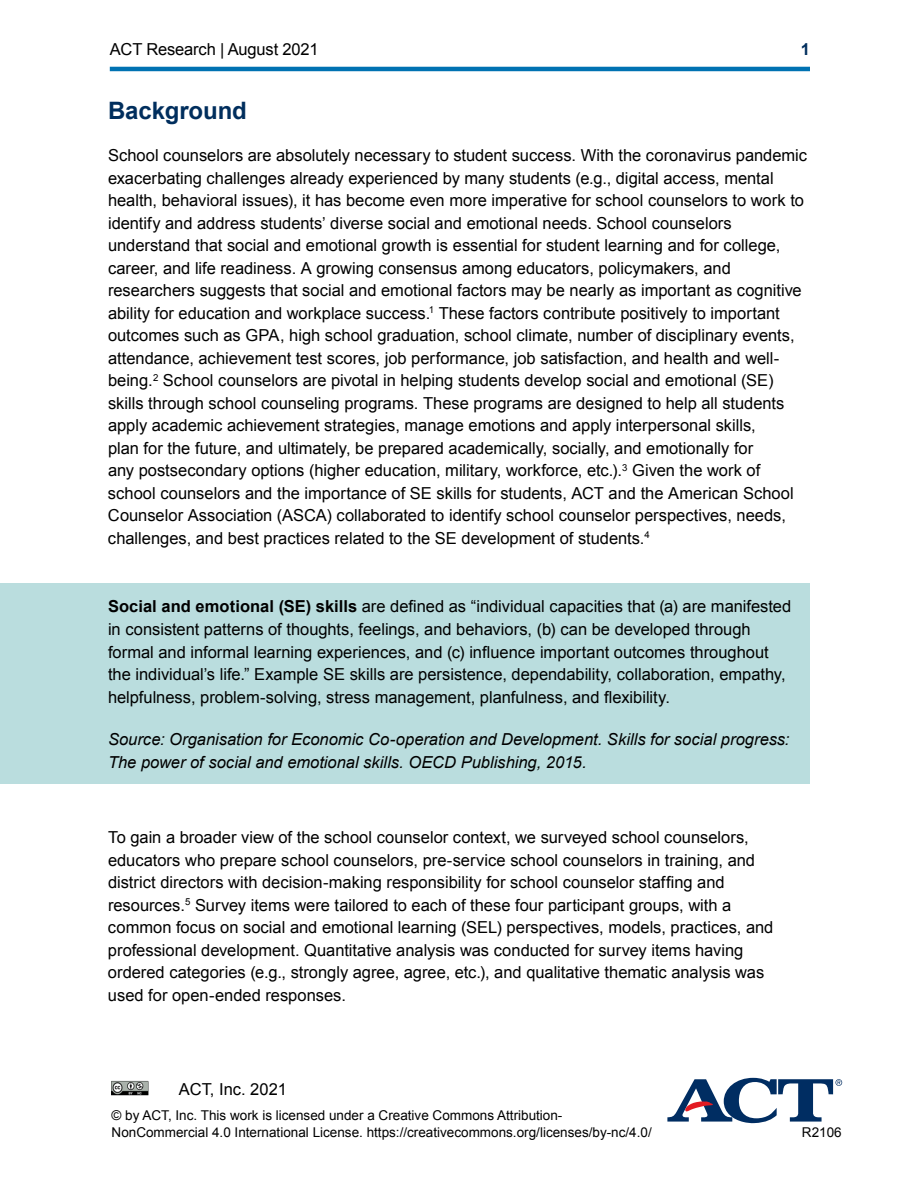
<style>
.page{position:relative;width:918px;height:1188px;background:#fff}
.page>*{position:absolute;margin:0;border:0;box-sizing:border-box;transform-origin:0 0}
.t1{font:700 24px "Arial";letter-spacing:-.005em;color:#002e5d}
.t2{font:16.5px/22.5px "Arial";color:#000}
.t3{font:italic 16.5px/22.5px "Arial";color:#000}
.t4{font:700 16.5px "Arial";color:#002e5d}
.t5{font:13.5px/16.5px "Arial";color:#000}
.s1{font-weight:700}
</style>
<div class="page">
<img style="left:111px;top:1080px;width:38px;height:16px">
<svg style="left:667px;top:1078px;width:175px;height:45px"></svg>
<div style="left:0;top:583px;width:810px;height:201px;background:#baddde"></div>
<hr style="left:110px;top:67px;width:700px;height:4px;background:#0072b2">
<p class="t2" style="left:110px;top:38px;width:210px">ACT Research | August 2021</p>
<p class="t4" style="left:801px;top:38px;width:11px">1</p>
<h2 class="t1" style="left:108px;top:94px;width:140px">Background</h2>
<p class="t2" style="left:108px;top:145px;width:701px">School counselors are absolutely necessary to student success. With the coronavirus pandemic exacerbating challenges already experienced by many students (e.g., digital access, mental health, behavioral issues), it has become even more imperative for school counselors to work to identify and address students’ diverse social and emotional needs. School counselors understand that social and emotional growth is essential for student learning and for college, career, and life readiness. A growing consensus among educators, policymakers, and researchers suggests that social and emotional factors may be nearly as important as cognitive ability for education and workplace success.<sup>1</sup> These factors contribute positively to important outcomes such as GPA, high school graduation, school climate, number of disciplinary events, attendance, achievement test scores, job performance, job satisfaction, and health and well&shy;being.<sup>2</sup> School counselors are pivotal in helping students develop social and emotional (SE) skills through school counseling programs. These programs are designed to help all students apply academic achievement strategies, manage emotions and apply interpersonal skills,<br>plan for the future, and ultimately, be prepared academically, socially, and emotionally for<br>any postsecondary options (higher education, military, workforce, etc.).<sup>3</sup> Given the work of school counselors and the importance of SE skills for students, ACT and the American School Counselor Association (ASCA) collaborated to identify school counselor perspectives, needs, challenges, and best practices related to the SE development of students.<sup>4</sup></p>
<p class="t2" style="left:108px;top:596px;width:685px"><span class="s1">Social and emotional (SE) skills</span> are defined as “individual capacities that (a) are manifested in consistent patterns of thoughts, feelings, and behaviors, (b) can be developed through formal and informal learning experiences, and (c) influence important outcomes throughout the individual’s life.” Example SE skills are persistence, dependability, collaboration, empathy, helpfulness, problem-solving, stress management, planfulness, and flexibility.</p>
<p class="t3" style="left:108px;top:728px;width:683px">Source: Organisation for Economic Co-operation and Development. Skills for social progress:<br>The power of social and emotional skills. OECD Publishing, 2015.</p>
<p class="t2" style="left:108px;top:826px;width:649px">To gain a broader view of the school counselor context, we surveyed school counselors, educators who prepare school counselors, pre-service school counselors in training, and</p>
<p class="t2" style="left:108px;top:871px;width:618px">district directors with decision-making responsibility for school counselor staffing and</p>
<p class="t2" style="left:108px;top:894px;width:667px">resources.<sup>5</sup> Survey items were tailored to each of these four participant groups, with a common focus on social and emotional learning (SEL) perspectives, models, practices, and professional development. Quantitative analysis was conducted for survey items having ordered categories (e.g., strongly agree, agree, etc.), and qualitative thematic analysis was used for open-ended responses.</p>
<p class="t2" style="left:179px;top:1078px;width:110px">ACT, Inc. 2021</p>
<p class="t5" style="left:112px;top:1107px;width:542px">© by ACT, Inc. This work is licensed under a Creative Commons Attribution-<br>NonCommercial 4.0 International License. https://creativecommons.org/licenses/by-nc/4.0/</p>
<p class="t5" style="left:802px;top:1124px;width:41px">R2106</p>
</div>
